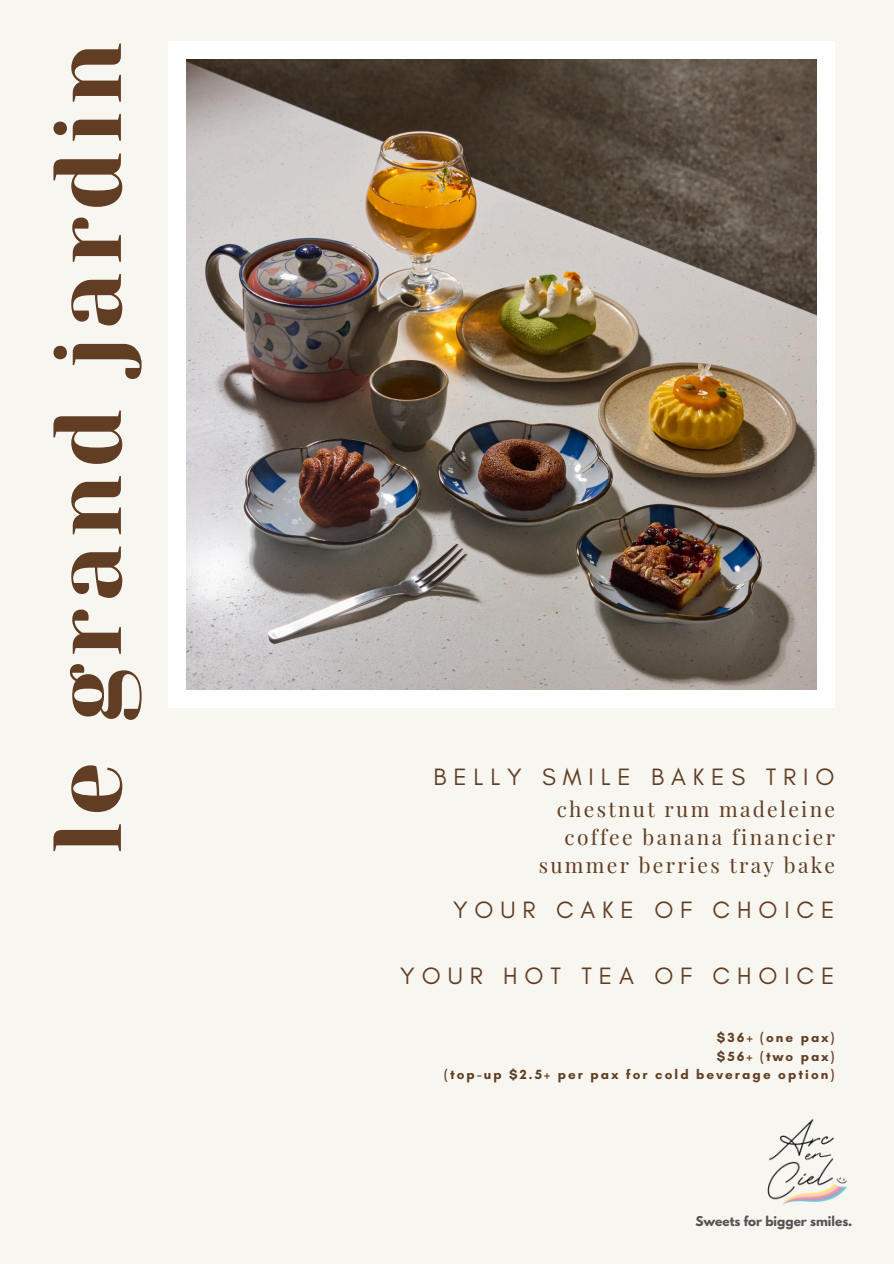
<style>
.page{position:relative;width:894px;height:1264px;background:#fff}
.page>*{position:absolute;margin:0;border:0;box-sizing:border-box;transform-origin:0 0}
.t1{font:96.3px "Yeseva One";letter-spacing:.065em;color:#613e23}
.t2{font:24.15px "Glacial Indifference";letter-spacing:.285em;color:#613e23}
.t3{font:21px/28.2px "Playfair Display";letter-spacing:.11em;color:#613e23;text-align:right}
.t4{font:700 13.5px/18px "Glacial Indifference";letter-spacing:.155em;color:#613e23;text-align:right}
.t5{font:700 12px "League Spartan";color:#545454}
</style>
<div class="page">
<div style="left:0;top:0;width:893px;height:1263px;background:#f8f6f1"></div>
<div style="left:168px;top:42px;width:666px;height:666px;background:#fff"></div>
<img style="left:767px;top:1119px;width:80px;height:86px">
<img style="left:187px;top:59px;width:629px;height:630px">
<h2 class="t1" style="left:33px;top:855px;width:815px;rotate:-90deg">le grand jardin</h2>
<h2 class="t2" style="left:433px;top:762px;width:402px">BELLY SMILE BAKES TRIO</h2>
<p class="t3" style="left:538px;top:794px;width:298px">chestnut rum madeleine coffee banana financier summer berries tray bake</p>
<h3 class="t2" style="left:453px;top:895px;width:383px">YOUR CAKE OF CHOICE</h3>
<h4 class="t2" style="left:400px;top:961px;width:435px">YOUR HOT TEA OF CHOICE</h4>
<p class="t4" style="left:444px;top:1028px;width:392px">$36+ (one pax)<br>$56+ (two pax)<br>(top-up $2.5+ per pax for cold beverage option)</p>
<h2 class="t5" style="left:695px;top:1214px;width:159px">Sweets for bigger smiles.</h2>
</div>
